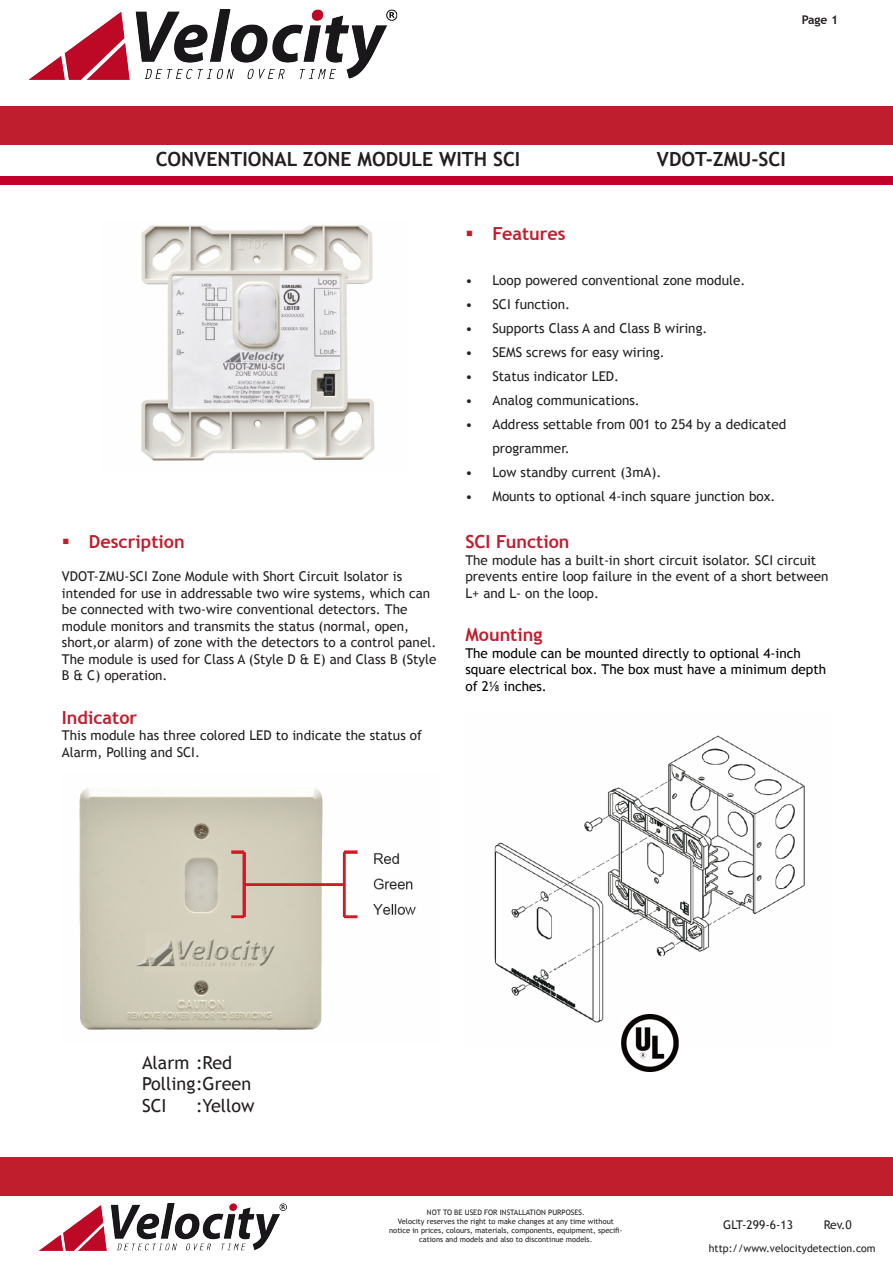
<style>
.page{position:relative;width:893px;height:1263px;background:#fff}
.page>*{position:absolute;margin:0;border:0;box-sizing:border-box;transform-origin:0 0}
.t1{font:700 19.5px "Trebuchet MS";color:#231f20}
.t2{font:700 18px "Trebuchet MS";color:#bf1e2e}
.t3{font:18px "Trebuchet MS";color:#231f20}
.t4{font:13.5px/16.5px "Trebuchet MS";color:#231f20}
.t5{font:13.5px/16.5px "Trebuchet MS";color:#000}
.t6{font:12px "Trebuchet MS";color:#231f20}
.t7{font:700 12px "Trebuchet MS";color:#231f20}
.t8{font:10.5px "Trebuchet MS";color:#231f20}
.t9{font:7.5px/9px "Trebuchet MS";color:#231f20;text-align:center}
</style>
<div class="page">
<div style="left:0;top:106px;width:893px;height:38px;background:#bf1e2e"></div>
<div style="left:0;top:176px;width:893px;height:9px;background:#c1002c"></div>
<img style="left:30px;top:10px;width:368px;height:70px">
<div style="left:0;top:1158px;width:893px;height:38px;background:#c11e2d"></div>
<img style="left:40px;top:1203px;width:247px;height:47px">
<img style="left:141px;top:225px;width:234px;height:236px">
<img style="left:79px;top:788px;width:337px;height:242px">
<img style="left:494px;top:735px;width:311px;height:311px">
<img style="left:622px;top:1015px;width:56px;height:56px">
<p class="t7" style="left:802px;top:13px;width:38px">Page 1</p>
<p class="t1" style="left:156px;top:147px;width:366px">CONVENTIONAL ZONE MODULE WITH SCI</p>
<p class="t1" style="left:657px;top:147px;width:131px">VDOT-ZMU-SCI</p>
<p class="t2" style="left:492px;top:222px;width:75px">Features</p>
<p class="t4" style="left:465px;top:272px;width:281px">• Loop powered conventional zone module.</p>
<p class="t4" style="left:465px;top:296px;width:106px">• SCI function.</p>
<p class="t4" style="left:465px;top:320px;width:243px">• Supports Class A and Class B wiring.</p>
<p class="t4" style="left:465px;top:344px;width:201px">• SEMS screws for easy wiring.</p>
<p class="t4" style="left:465px;top:368px;width:155px">• Status indicator LED.</p>
<p class="t4" style="left:465px;top:392px;width:176px">• Analog communications.</p>
<p class="t4" style="left:492px;top:413px;width:295px;line-height:24px;text-indent:-27px">• Address settable from 001 to 254 by a dedicated programmer.</p>
<p class="t4" style="left:465px;top:464px;width:198px">• Low standby current (3mA).</p>
<p class="t4" style="left:465px;top:488px;width:312px">• Mounts to optional 4-inch square junction box.</p>
<p class="t2" style="left:89px;top:530px;width:97px">Description</p>
<p class="t4" style="left:62px;top:568px;width:342px">VDOT-ZMU-SCI Zone Module with Short Circuit Isolator is</p>
<p class="t4" style="left:62px;top:585px;width:376px">intended for use in addressable two wire systems, which can be connected with two-wire conventional detectors. The module monitors and transmits the status (normal, open, short,or alarm) of zone with the detectors to a control panel.<br>The module is used for Class A (Style D &amp; E) and Class B (Style B &amp; C) operation.</p>
<p class="t2" style="left:62px;top:706px;width:77px">Indicator</p>
<p class="t4" style="left:62px;top:727px;width:362px">This module has three colored LED to indicate the status of<br>Alarm, Polling and SCI.</p>
<p class="t2" style="left:465px;top:530px;width:106px">SCI Function</p>
<p class="t4" style="left:465px;top:552px;width:365px">The module has a built-in short circuit isolator. SCI circuit prevents entire loop failure in the event of a short between<br>L+ and L- on the loop.</p>
<p class="t2" style="left:465px;top:623px;width:79px">Mounting</p>
<p class="t5" style="left:465px;top:645px;width:362px">The module can be mounted directly to optional 4-inch square electrical box. The box must have a minimum depth of 2⅛ inches.</p>
<p class="t3" style="left:142px;top:1051px;width:92px">Alarm :Red</p>
<p class="t3" style="left:142px;top:1073px;width:111px">Polling:Green</p>
<p class="t3" style="left:142px;top:1095px;width:26px">SCI</p>
<p class="t3" style="left:196px;top:1095px;width:60px">:Yellow</p>
<p class="t9" style="left:427px;top:1207px;width:159px">NOT TO BE USED FOR INSTALLATION PURPOSES.</p>
<p class="t9" style="left:389px;top:1216px;width:235px">Velocity reserves the right to make changes at any time without notice in prices, colours, materials, components, equipment, specifi&shy;cations and models and also to discontinue models.</p>
<p class="t6" style="left:723px;top:1218px;width:71px">GLT-299-6-13</p>
<p class="t6" style="left:824px;top:1218px;width:29px">Rev.0</p>
<p class="t8" style="left:709px;top:1242px;width:168px">http://www.velocitydetection.com</p>
</div>
